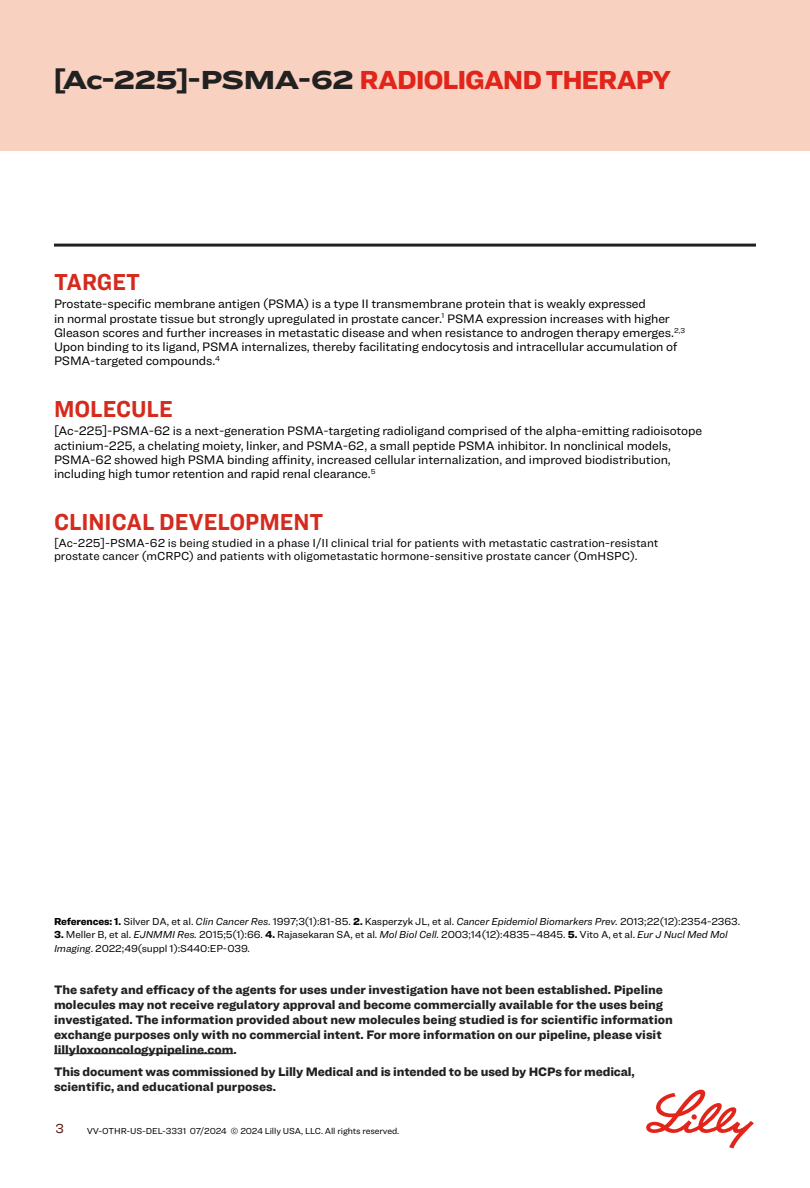
<style>
.page{position:relative;width:810px;height:1188px;background:#fff}
.page>*{position:absolute;margin:0;border:0;box-sizing:border-box;transform-origin:0 0}
.FC_Title_Thin{font:900 27px "Ringside";letter-spacing:-.045em;color:#e1251b}
.subhead{font:700 24px "Ringside Narrow";color:#d52b1e}
.t1{font:13.5px "Ringside";color:#521207}
.text{font:12.75px/14.2px "Ringside";letter-spacing:-.01em;color:#000}
.disclaimer{font:900 12.75px/15px "Ringside";color:#212121}
.text-2{font:12px/13.2px "Ringside";color:#000}
.references_text{font:10.5px/13.5px "Ringside";letter-spacing:-.01em;color:#000}
.t2{font:9px "Ringside";letter-spacing:-.01em;color:#000}
.s1{font-family:"Ringside Extra Wide";color:#212121}
.s2{font-weight:900}
.s3{font-style:italic}
</style>
<div class="page">
<svg style="left:646px;top:1090px;width:108px;height:58px"></svg>
<hr style="left:54px;top:1053px;width:179px;height:1px;background:#212121">
<div style="left:0;top:0;width:810px;height:150px;background:#f8d1c1"></div>
<hr style="left:54px;top:244px;width:702px;height:3px;background:#212121">
<p class="FC_Title_Thin" style="left:54px;top:60px;width:619px"><span class="s1">[Ac-225]-PSMA-62</span> RADIOLIGAND THERAPY</p>
<p class="subhead" style="left:54px;top:264px;width:88px">TARGET</p>
<p class="text" style="left:54px;top:297px;width:633px">Prostate-specific membrane antigen (PSMA) is a type II transmembrane protein that is weakly expressed<br>in normal prostate tissue but strongly upregulated in prostate cancer.<sup>1</sup> PSMA expression increases with higher Gleason scores and further increases in metastatic disease and when resistance to androgen therapy emerges.<sup>2,3<br></sup>Upon binding to its ligand, PSMA internalizes, thereby facilitating endocytosis and intracellular accumulation of PSMA-targeted compounds.<sup>4</sup></p>
<p class="subhead" style="left:54px;top:391px;width:120px">MOLECULE</p>
<p class="text" style="left:54px;top:424px;width:650px">[Ac-225]-PSMA-62 is a next-generation PSMA-targeting radioligand comprised of the alpha-emitting radioisotope actinium-225, a chelating moiety, linker, and PSMA-62, a small peptide PSMA inhibitor. In nonclinical models, PSMA-62 showed high PSMA binding affinity, increased cellular internalization, and improved biodistribution, including high tumor retention and rapid renal clearance.<sup>5</sup></p>
<p class="subhead" style="left:54px;top:504px;width:271px">CLINICAL DEVELOPMENT</p>
<p class="text-2" style="left:54px;top:536px;width:606px">[Ac-225]-PSMA-62 is being studied in a phase I/II clinical trial for patients with metastatic castration-resistant prostate cancer (mCRPC) and patients with oligometastatic hormone-sensitive prostate cancer (OmHSPC).</p>
<p class="references_text" style="left:54px;top:914px;width:688px"><span class="s2">References: 1.</span> Silver DA, et al. <span class="s3">Clin Cancer Res</span>. 1997;3(1):81-85. <span class="s2">2.</span> Kasperzyk JL, et al. <span class="s3">Cancer Epidemiol Biomarkers Prev.</span> 2013;22(12):2354-2363.</p>
<p class="references_text" style="left:54px;top:928px;width:675px"><span class="s2">3.</span> Meller B, et al. <span class="s3">EJNMMI Res.</span> 2015;5(1):66. <span class="s2">4.</span> Rajasekaran SA, et al. <span class="s3">Mol Biol Cell.</span> 2003;14(12):4835–4845. <span class="s2">5.</span> Vito A, et al. <span class="s3">Eur J Nucl Med Mol<br>Imaging</span>. 2022;49(suppl 1):S440:EP-039.</p>
<p class="disclaimer" style="left:54px;top:981px;width:620px">The safety and efficacy of the agents for uses under investigation have not been established. Pipeline molecules may not receive regulatory approval and become commercially available for the uses being investigated. The information provided about new molecules being studied is for scientific information exchange purposes only with no commercial intent. For more information on our pipeline, please visit lillyloxooncologypipeline.com.</p>
<p class="disclaimer" style="left:54px;top:1064px;width:582px">This document was commissioned by Lilly Medical and is intended to be used by HCPs for medical, scientific, and educational purposes.</p>
<p class="t1" style="left:55px;top:1119px;width:10px">3</p>
<p class="t2" style="left:87px;top:1124px;width:314px">VV-OTHR-US-DEL-3331 07/2024 © 2024 Lilly USA, LLC. All rights reserved.</p>
</div>
